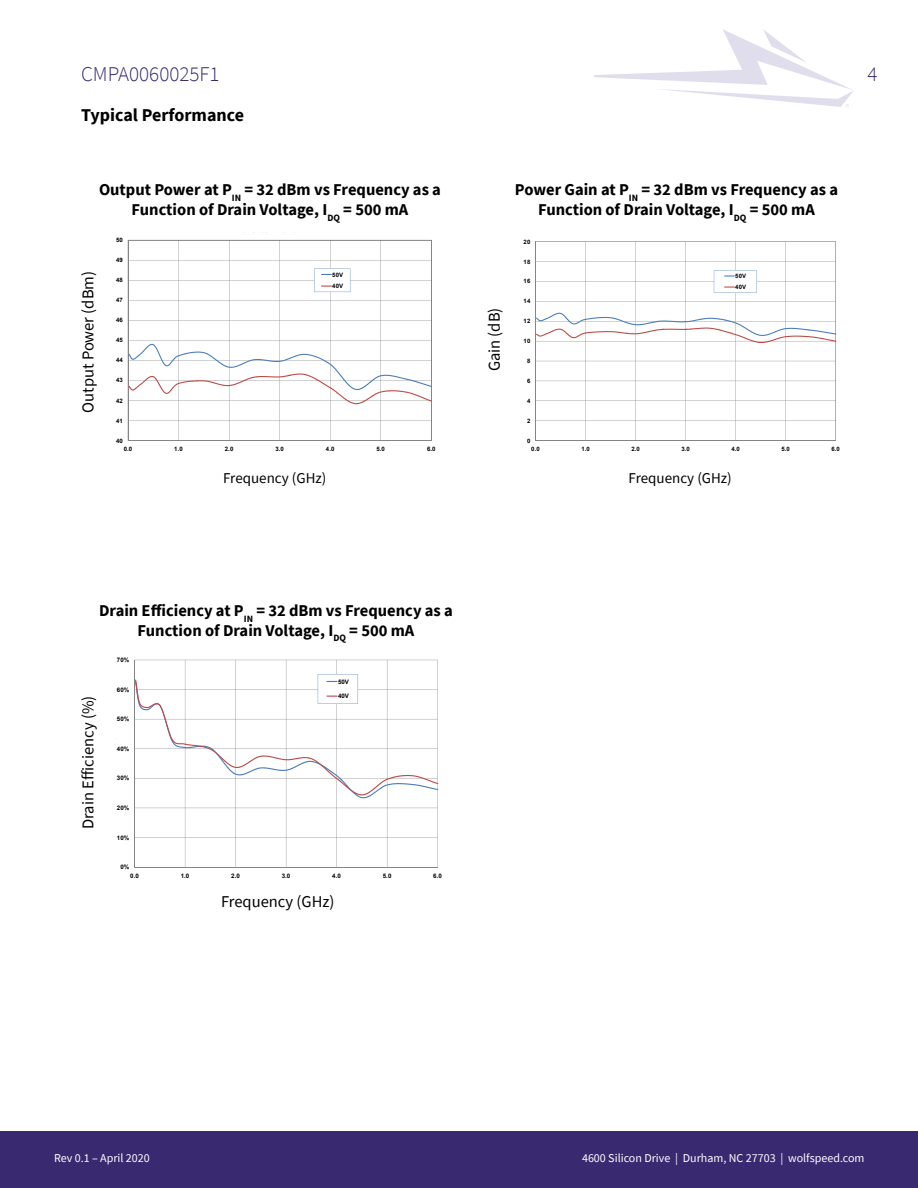
<style>
.page{position:relative;width:918px;height:1188px;background:#fff}
.page>*{position:absolute;margin:0;border:0;box-sizing:border-box;transform-origin:0 0}
.t1{font:300 21px "Source Sans Pro";color:#382970}
.Section{font:700 18px "Source Sans Pro";color:#000}
.t2{font:700 16.5px/19.8px "Source Sans Pro";color:#000;text-align:center}
.t3{font:16.5px "Source Sans Pro";color:#000}
.t4{font:15px "Source Sans Pro";color:#000}
.t5{font:12px "Source Sans Pro";color:#fff}
.t6{font:700 6.15px "Arial";letter-spacing:.005em;color:#000}
.t7{font:700 6px/11.6px "Arial";letter-spacing:.005em;color:#000}
</style>
<div class="page">
<svg style="left:594px;top:29px;width:259px;height:78px"></svg>
<div style="left:0;top:1131px;width:918px;height:57px;background:#382970"></div>
<svg style="left:127px;top:239px;width:305px;height:202px"></svg>
<svg style="left:134px;top:659px;width:305px;height:209px"></svg>
<hr style="left:836px;top:242px;width:1px;height:95px;background:#858585">
<hr style="left:836px;top:337px;width:1px;height:104px;background:#858585">
<svg style="left:535px;top:242px;width:301px;height:199px"></svg>
<p class="t1" style="left:81px;top:61px;width:140px">CMPA0060025F1</p>
<p class="t1" style="left:867px;top:61px;width:12px">4</p>
<p class="Section" style="left:81px;top:103px;width:165px">Typical Performance</p>
<p class="t2" style="left:99px;top:180px;width:343px">Output Power at P<sub>IN</sub> = 32 dBm vs Frequency as a<br>Function of Drain Voltage, I<sub>DQ</sub> = 500 mA</p>
<p class="t2" style="left:515px;top:180px;width:325px">Power Gain at P<sub>IN</sub> = 32 dBm vs Frequency as a<br>Function of Drain Voltage, I<sub>DQ</sub> = 500 mA</p>
<p class="t7" style="left:116px;top:234px;width:8px">50</p>
<p class="t7" style="left:524px;top:236px;width:8px">20</p>
<p class="t7" style="left:116px;top:254px;width:8px">49</p>
<p class="t7" style="left:524px;top:256px;width:8px">18</p>
<p class="t3" style="left:77px;top:413px;width:143px;rotate:-90deg">Output Power (dBm)</p>
<p class="t7" style="left:116px;top:274px;width:8px">48</p>
<p class="t7" style="left:116px;top:294px;width:8px">47</p>
<p class="t7" style="left:116px;top:315px;width:8px">46</p>
<p class="t7" style="left:116px;top:335px;width:8px">45</p>
<p class="t7" style="left:116px;top:355px;width:8px">44</p>
<p class="t7" style="left:116px;top:375px;width:8px">43</p>
<p class="t7" style="left:116px;top:395px;width:8px">42</p>
<p class="t7" style="left:332px;top:269px;width:12px">50V<br>40V</p>
<p class="t3" style="left:484px;top:371px;width:65px;rotate:-90deg">Gain (dB)</p>
<p class="t7" style="left:524px;top:276px;width:8px">16</p>
<p class="t7" style="left:524px;top:296px;width:8px">14</p>
<p class="t7" style="left:524px;top:315px;width:8px">12</p>
<p class="t7" style="left:524px;top:335px;width:8px">10</p>
<p class="t7" style="left:527px;top:355px;width:5px">8</p>
<p class="t7" style="left:527px;top:375px;width:5px">6</p>
<p class="t7" style="left:527px;top:395px;width:5px">4</p>
<p class="t7" style="left:735px;top:271px;width:12px;line-height:11.1px">50V<br>40V</p>
<p class="t7" style="left:116px;top:415px;width:8px">41</p>
<p class="t7" style="left:527px;top:415px;width:5px">2</p>
<p class="t7" style="left:116px;top:435px;width:8px">40</p>
<p class="t7" style="left:527px;top:435px;width:5px">0</p>
<p class="t7" style="left:124px;top:444px;width:10px">0.0</p>
<p class="t7" style="left:174px;top:444px;width:10px">1.0</p>
<p class="t7" style="left:225px;top:444px;width:10px">2.0</p>
<p class="t7" style="left:275px;top:444px;width:10px">3.0</p>
<p class="t7" style="left:326px;top:444px;width:10px">4.0</p>
<p class="t7" style="left:377px;top:444px;width:10px">5.0</p>
<p class="t7" style="left:427px;top:444px;width:10px">6.0</p>
<p class="t7" style="left:531px;top:444px;width:10px">0.0</p>
<p class="t7" style="left:581px;top:444px;width:10px">1.0</p>
<p class="t7" style="left:631px;top:444px;width:10px">2.0</p>
<p class="t7" style="left:681px;top:444px;width:10px">3.0</p>
<p class="t7" style="left:732px;top:444px;width:10px">4.0</p>
<p class="t7" style="left:782px;top:444px;width:10px">5.0</p>
<p class="t7" style="left:832px;top:444px;width:10px">6.0</p>
<p class="t4" style="left:223px;top:468px;width:105px">Frequency (GHz)</p>
<p class="t4" style="left:629px;top:468px;width:105px">Frequency (GHz)</p>
<p class="t2" style="left:99px;top:601px;width:355px">Drain Efficiency at P<sub>IN</sub> = 32 dBm vs Frequency as a<br>Function of Drain Voltage, I<sub>DQ</sub> = 500 mA</p>
<p class="t3" style="left:77px;top:829px;width:135px;rotate:-90deg">Drain Efficiency (%)</p>
<p class="t6" style="left:117px;top:656px;width:14px">70%</p>
<p class="t6" style="left:117px;top:685px;width:14px">60%</p>
<p class="t6" style="left:117px;top:715px;width:14px">50%</p>
<p class="t6" style="left:117px;top:744px;width:14px">40%</p>
<p class="t6" style="left:117px;top:774px;width:14px">30%</p>
<p class="t6" style="left:117px;top:803px;width:14px">20%</p>
<p class="t6" style="left:117px;top:833px;width:14px">10%</p>
<p class="t6" style="left:120px;top:863px;width:10px">0%</p>
<p class="t6" style="left:338px;top:677px;width:13px">50V</p>
<p class="t6" style="left:338px;top:692px;width:13px">40V</p>
<p class="t6" style="left:130px;top:872px;width:10px">0.0</p>
<p class="t6" style="left:181px;top:872px;width:10px">1.0</p>
<p class="t6" style="left:231px;top:872px;width:10px">2.0</p>
<p class="t6" style="left:282px;top:872px;width:10px">3.0</p>
<p class="t6" style="left:332px;top:872px;width:10px">4.0</p>
<p class="t6" style="left:383px;top:872px;width:10px">5.0</p>
<p class="t6" style="left:433px;top:872px;width:10px">6.0</p>
<p class="t3" style="left:221px;top:891px;width:115px">Frequency (GHz)</p>
<p class="t5" style="left:54px;top:1150px;width:97px">Rev 0.1 – April 2020</p>
<p class="t5" style="left:582px;top:1150px;width:284px">4600 Silicon Drive | Durham, NC 27703 | wolfspeed.com</p>
</div>
